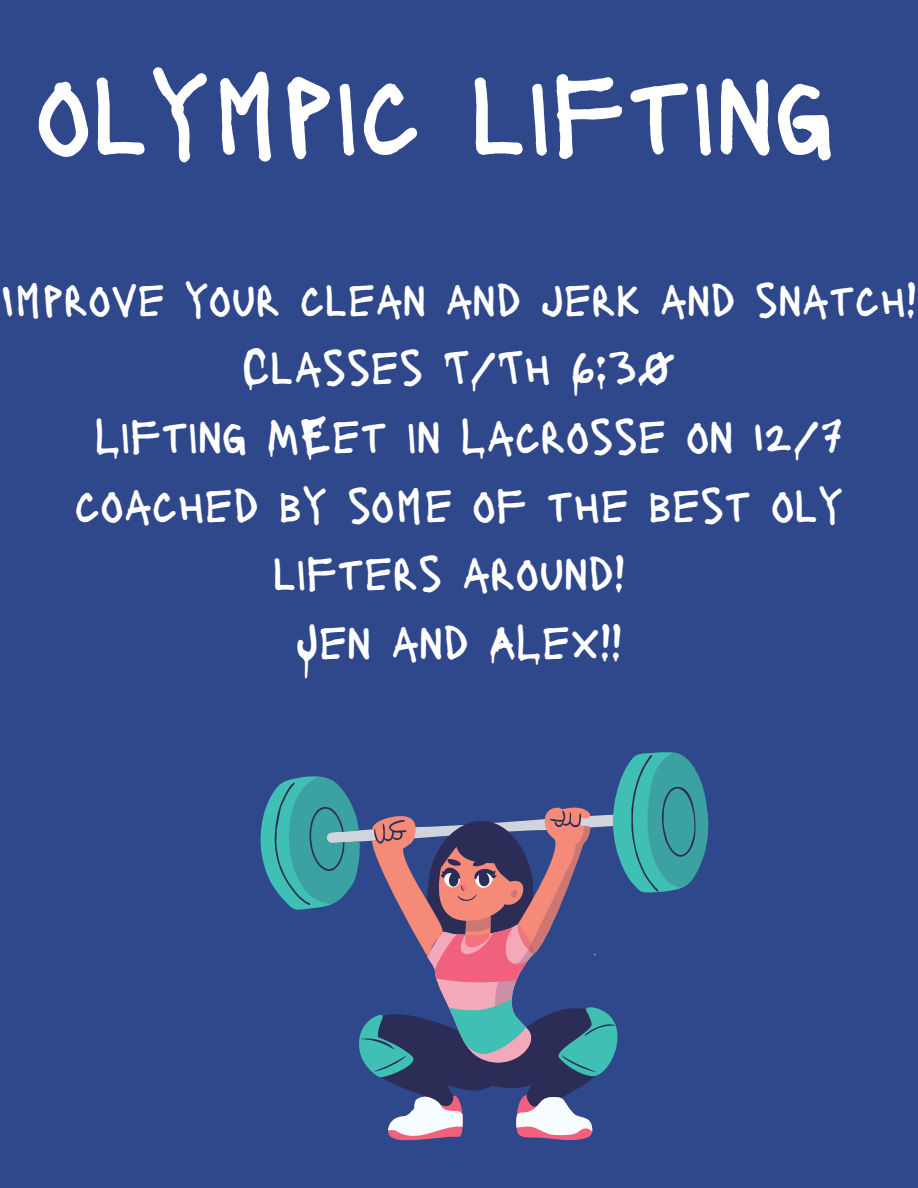
<style>
.page{position:relative;width:918px;height:1188px;background:#2f488c}
.page>*{position:absolute;margin:0;border:0;box-sizing:border-box;transform-origin:0 0}
.t1{font:120px "Lacquer";color:#fff}
.t2{font:49.5px/68.7px "Lacquer";color:#fff;text-align:center}
.t3{font:48px "Lacquer";color:#fff}
</style>
<div class="page">
<svg style="left:261px;top:790px;width:14px;height:99px"></svg>
<svg style="left:388px;top:1077px;width:204px;height:64px"></svg>
<svg style="left:637px;top:752px;width:72px;height:120px"></svg>
<svg style="left:275px;top:755px;width:422px;height:155px"></svg>
<svg style="left:326px;top:803px;width:303px;height:274px"></svg>
<h1 class="t1" style="left:35px;top:34px;width:801px">olympic lifting</h1>
<p class="t3" style="left:1px;top:268px;width:917px">Improve your clean and jerk and snatch!</p>
<p class="t2" style="left:242px;top:330px;width:435px">Classes T/Th 6:30</p>
<p class="t2" style="left:95px;top:399px;width:750px">Lifting MEet in Lacrosse on 12/7</p>
<p class="t2" style="left:75px;top:467px;width:770px">coached by some of the best oly lifters around!</p>
<p class="t2" style="left:296px;top:605px;width:328px">Jen and ALex!!</p>
</div>
